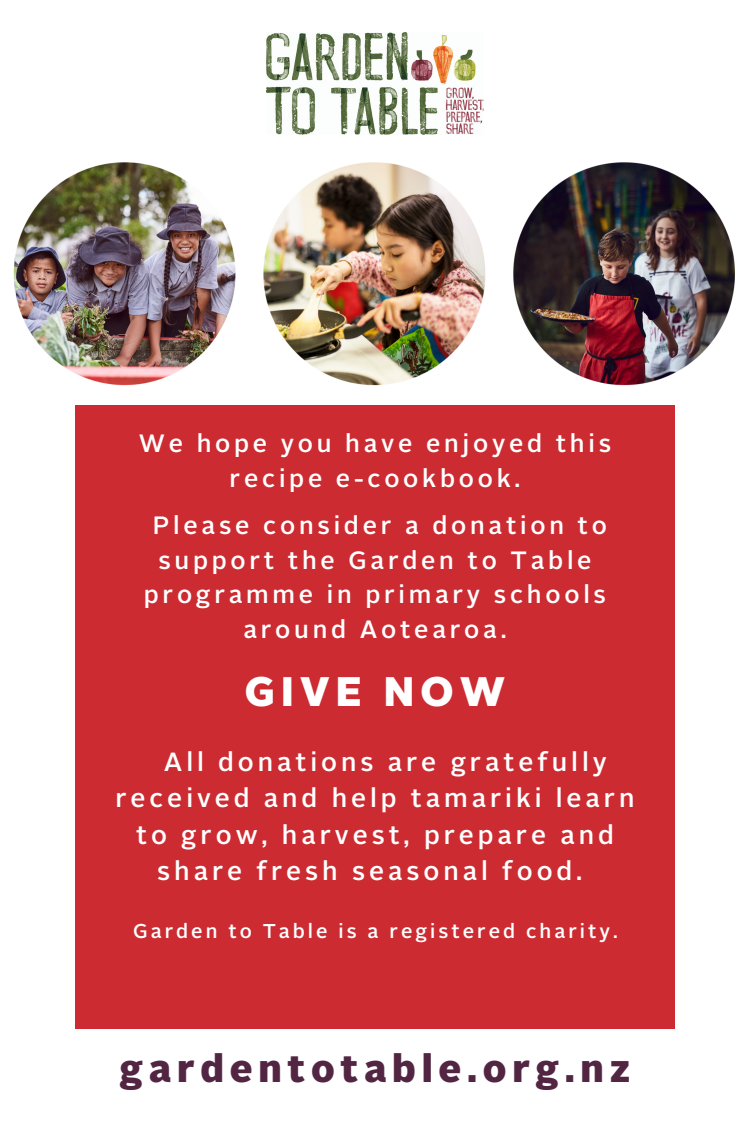
<style>
.page{position:relative;width:750px;height:1125px;background:#fff}
.page>*{position:absolute;margin:0;border:0;box-sizing:border-box;transform-origin:0 0}
.t1{font:900 41.25px "Alright Sans";letter-spacing:.15em;color:#fff}
.t2{font:900 38.25px "Alright Sans";letter-spacing:.15em;color:#522642}
.t3{font:500 26.25px "Alright Sans";letter-spacing:.15em;color:#fff}
.t4{font:500 25px/34.8px "Alright Sans";letter-spacing:.15em;color:#fff;text-align:center}
.t5{font:500 20px "Alright Sans";letter-spacing:.15em;color:#fff}
</style>
<div class="page">
<div style="left:75px;top:405px;width:600px;height:623px;background:#cc2b31"></div>
<img style="left:267px;top:33px;width:216px;height:102px">
<img style="left:13px;top:162px;width:722px;height:224px">
<p class="t4" style="left:139px;top:428px;width:474px">We hope you have enjoyed this recipe e-cookbook.</p>
<p class="t4" style="left:144px;top:510px;width:465px">Please consider a donation to support the Garden to Table programme in primary schools around Aotearoa.</p>
<p class="t1" style="left:245px;top:674px;width:262px">GIVE NOW</p>
<p class="t3" style="left:164px;top:751px;width:445px">All donations are gratefully</p>
<p class="t3" style="left:115px;top:787px;width:521px">received and help tamariki learn</p>
<p class="t3" style="left:136px;top:824px;width:479px">to grow, harvest, prepare and</p>
<p class="t3" style="left:157px;top:860px;width:427px">share fresh seasonal food.</p>
<p class="t5" style="left:133px;top:923px;width:486px">Garden to Table is a registered charity.</p>
<p class="t2" style="left:120px;top:1053px;width:512px">gardentotable.org.nz</p>
</div>
